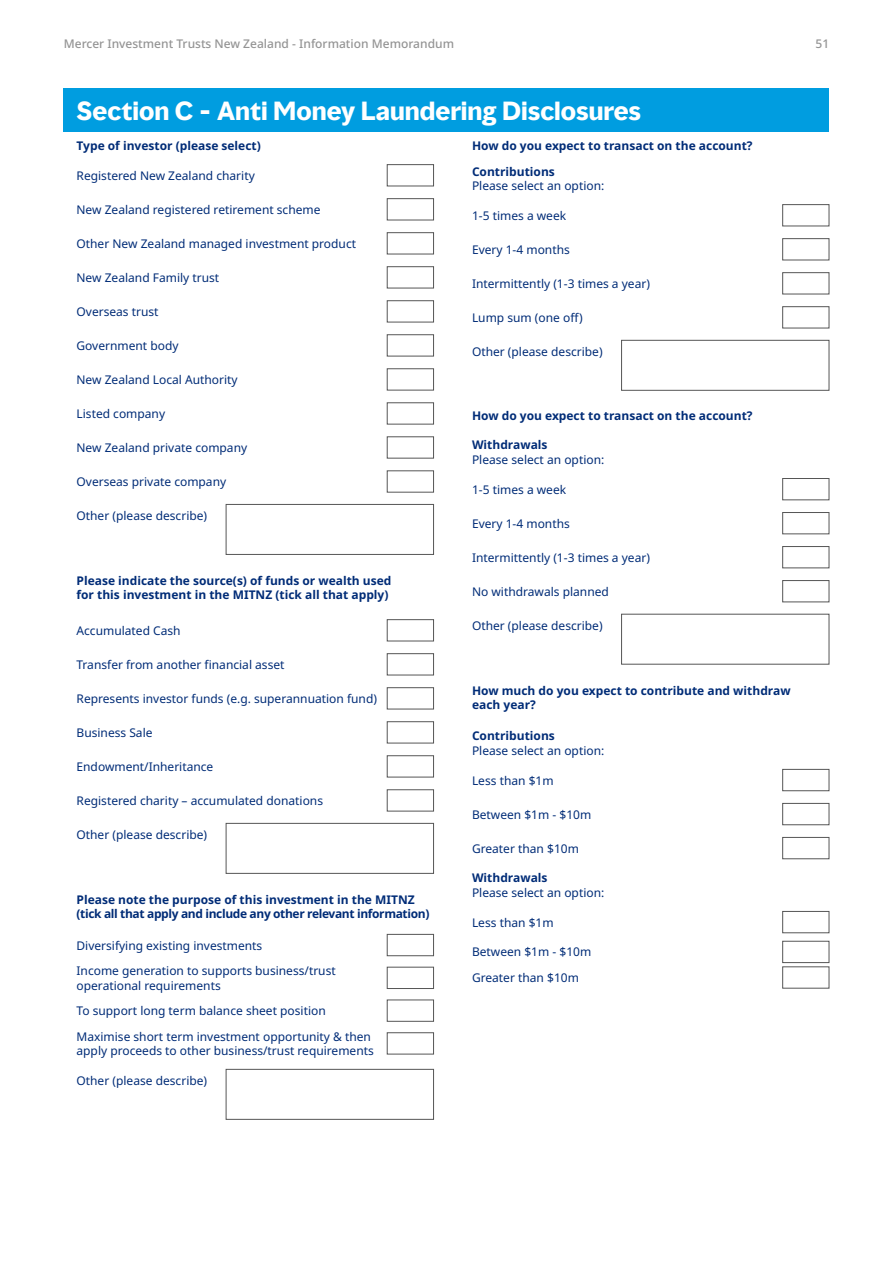
<style>
.page{position:relative;width:893px;height:1263px;background:#fff}
.page>*{position:absolute;margin:0;border:0;box-sizing:border-box;transform-origin:0 0}
.t1{font:700 24px "MMC Display";color:#fff}
.t2{font:12px/25.7px "Noto Sans";color:#002c77}
.t3{font:700 12px/14.4px "Noto Sans";color:#002c77}
.t4{font:700 12px/14.4px "Noto Sans";letter-spacing:-.03em;color:#002c77}
.t5{font:500 12px "Noto Sans";color:#949494}
</style>
<div class="page">
<div style="left:64px;top:89px;width:765px;height:43px;background:#009de0"></div>
<svg style="left:225px;top:164px;width:209px;height:956px"></svg>
<div style="left:387px;top:164px;width:47px;height:22px;border:1px solid #565656"></div>
<div style="left:387px;top:198px;width:47px;height:22px;border:1px solid #565656"></div>
<div style="left:387px;top:232px;width:47px;height:22px;border:1px solid #565656"></div>
<div style="left:387px;top:266px;width:47px;height:22px;border:1px solid #565656"></div>
<div style="left:387px;top:300px;width:47px;height:22px;border:1px solid #565656"></div>
<div style="left:387px;top:335px;width:47px;height:21px;border:1px solid #565656"></div>
<div style="left:387px;top:369px;width:47px;height:21px;border:1px solid #565656"></div>
<div style="left:387px;top:403px;width:47px;height:21px;border:1px solid #565656"></div>
<div style="left:387px;top:437px;width:47px;height:21px;border:1px solid #565656"></div>
<div style="left:387px;top:471px;width:47px;height:21px;border:1px solid #565656"></div>
<div style="left:226px;top:504px;width:208px;height:51px;border:1px solid #565656"></div>
<div style="left:387px;top:619px;width:47px;height:22px;border:1px solid #565656"></div>
<div style="left:387px;top:653px;width:47px;height:22px;border:1px solid #565656"></div>
<div style="left:387px;top:687px;width:47px;height:22px;border:1px solid #565656"></div>
<div style="left:387px;top:721px;width:47px;height:22px;border:1px solid #565656"></div>
<div style="left:387px;top:755px;width:47px;height:22px;border:1px solid #565656"></div>
<div style="left:387px;top:789px;width:47px;height:22px;border:1px solid #565656"></div>
<div style="left:226px;top:823px;width:208px;height:50px;border:1px solid #565656"></div>
<div style="left:387px;top:934px;width:47px;height:22px;border:1px solid #565656"></div>
<div style="left:387px;top:967px;width:47px;height:22px;border:1px solid #565656"></div>
<div style="left:387px;top:1000px;width:47px;height:21px;border:1px solid #565656"></div>
<div style="left:387px;top:1032px;width:47px;height:22px;border:1px solid #565656"></div>
<div style="left:226px;top:1069px;width:208px;height:50px;border:1px solid #565656"></div>
<svg style="left:621px;top:226px;width:208px;height:763px"></svg>
<div style="left:782px;top:204px;width:47px;height:22px;border:1px solid #565656"></div>
<div style="left:782px;top:238px;width:47px;height:22px;border:1px solid #565656"></div>
<div style="left:782px;top:272px;width:47px;height:22px;border:1px solid #565656"></div>
<div style="left:782px;top:306px;width:47px;height:22px;border:1px solid #565656"></div>
<div style="left:621px;top:340px;width:208px;height:50px;border:1px solid #565656"></div>
<div style="left:782px;top:478px;width:47px;height:22px;border:1px solid #565656"></div>
<div style="left:782px;top:512px;width:47px;height:22px;border:1px solid #565656"></div>
<div style="left:782px;top:546px;width:47px;height:22px;border:1px solid #565656"></div>
<div style="left:782px;top:580px;width:47px;height:22px;border:1px solid #565656"></div>
<div style="left:621px;top:614px;width:208px;height:50px;border:1px solid #565656"></div>
<div style="left:782px;top:769px;width:47px;height:22px;border:1px solid #565656"></div>
<div style="left:782px;top:803px;width:47px;height:22px;border:1px solid #565656"></div>
<div style="left:782px;top:837px;width:47px;height:22px;border:1px solid #565656"></div>
<div style="left:782px;top:911px;width:47px;height:22px;border:1px solid #565656"></div>
<div style="left:782px;top:941px;width:47px;height:22px;border:1px solid #565656"></div>
<p class="t5" style="left:64px;top:35px;width:392px">Mercer Investment Trusts New Zealand - Information Memorandum</p>
<p class="t5" style="left:815px;top:35px;width:15px">51</p>
<h1 class="t1" style="left:77px;top:95px;width:566px">Section C - Anti Money Laundering Disclosures</h1>
<p class="t3" style="left:77px;top:139px;width:186px">Type of investor (please select)</p>
<p class="t2" style="left:77px;top:163px;width:180px">Registered New Zealand charity</p>
<p class="t2" style="left:77px;top:197px;width:246px">New Zealand registered retirement scheme</p>
<p class="t2" style="left:77px;top:231px;width:281px">Other New Zealand managed investment product</p>
<p class="t2" style="left:77px;top:265px;width:144px">New Zealand Family trust</p>
<p class="t2" style="left:77px;top:299px;width:84px">Overseas trust</p>
<p class="t2" style="left:77px;top:333px;width:103px">Government body</p>
<p class="t2" style="left:77px;top:367px;width:163px">New Zealand Local Authority</p>
<p class="t2" style="left:77px;top:401px;width:90px">Listed company</p>
<p class="t2" style="left:77px;top:435px;width:172px">New Zealand private company</p>
<p class="t2" style="left:77px;top:469px;width:151px">Overseas private company</p>
<p class="t2" style="left:77px;top:503px;width:132px">Other (please describe)</p>
<p class="t3" style="left:472px;top:133px;width:282px;line-height:25.7px">How do you expect to transact on the account?<br>Contributions</p>
<p class="t2" style="left:472px;top:173px;width:134px">Please select an option:</p>
<p class="t2" style="left:472px;top:203px;width:96px">1-5 times a week</p>
<p class="t2" style="left:472px;top:237px;width:99px">Every 1-4 months</p>
<p class="t2" style="left:472px;top:271px;width:179px">Intermittently (1-3 times a year)</p>
<p class="t2" style="left:472px;top:305px;width:112px">Lump sum (one off)</p>
<p class="t2" style="left:472px;top:339px;width:132px">Other (please describe)</p>
<p class="t3" style="left:472px;top:408px;width:282px">How do you expect to transact on the account?</p>
<p class="t3" style="left:472px;top:438px;width:77px">Withdrawals</p>
<p class="t2" style="left:472px;top:447px;width:134px">Please select an option:</p>
<p class="t2" style="left:472px;top:477px;width:96px">1-5 times a week</p>
<p class="t2" style="left:472px;top:511px;width:99px">Every 1-4 months</p>
<p class="t2" style="left:472px;top:545px;width:179px">Intermittently (1-3 times a year)</p>
<p class="t2" style="left:472px;top:579px;width:138px">No withdrawals planned</p>
<p class="t2" style="left:472px;top:613px;width:132px">Other (please describe)</p>
<p class="t3" style="left:77px;top:574px;width:316px">Please indicate the source(s) of funds or wealth used for this investment in the MITNZ (tick all that apply)</p>
<p class="t2" style="left:77px;top:618px;width:106px">Accumulated Cash</p>
<p class="t2" style="left:77px;top:652px;width:210px">Transfer from another financial asset</p>
<p class="t2" style="left:77px;top:686px;width:302px">Represents investor funds (e.g. superannuation fund)</p>
<p class="t2" style="left:77px;top:720px;width:78px">Business Sale</p>
<p class="t2" style="left:77px;top:754px;width:138px">Endowment/Inheritance</p>
<p class="t2" style="left:77px;top:788px;width:248px">Registered charity – accumulated donations</p>
<p class="t2" style="left:77px;top:822px;width:132px">Other (please describe)</p>
<p class="t3" style="left:472px;top:683px;width:320px">How much do you expect to contribute and withdraw each year?</p>
<p class="t3" style="left:472px;top:729px;width:84px">Contributions</p>
<p class="t2" style="left:472px;top:738px;width:134px">Please select an option:</p>
<p class="t2" style="left:472px;top:768px;width:83px">Less than $1m</p>
<p class="t2" style="left:472px;top:802px;width:121px">Between $1m - $10m</p>
<p class="t2" style="left:472px;top:836px;width:108px">Greater than $10m</p>
<p class="t3" style="left:472px;top:871px;width:77px">Withdrawals</p>
<p class="t2" style="left:472px;top:880px;width:134px">Please select an option:</p>
<p class="t2" style="left:472px;top:910px;width:83px">Less than $1m</p>
<p class="t2" style="left:472px;top:939px;width:121px">Between $1m - $10m<br>Greater than $10m</p>
<p class="t4" style="left:77px;top:893px;width:354px">Please note the purpose of this investment in the MITNZ (tick all that apply and include any other relevant information)</p>
<p class="t2" style="left:77px;top:933px;width:261px">Diversifying existing investments<br>Income generation to supports business/trust</p>
<p class="t2" style="left:77px;top:972px;width:296px">operational requirements<br>To support long term balance sheet position<br>Maximise short term investment opportunity &amp; then</p>
<p class="t2" style="left:77px;top:1038px;width:299px">apply proceeds to other business/trust requirements</p>
<p class="t2" style="left:77px;top:1068px;width:132px">Other (please describe)</p>
</div>
